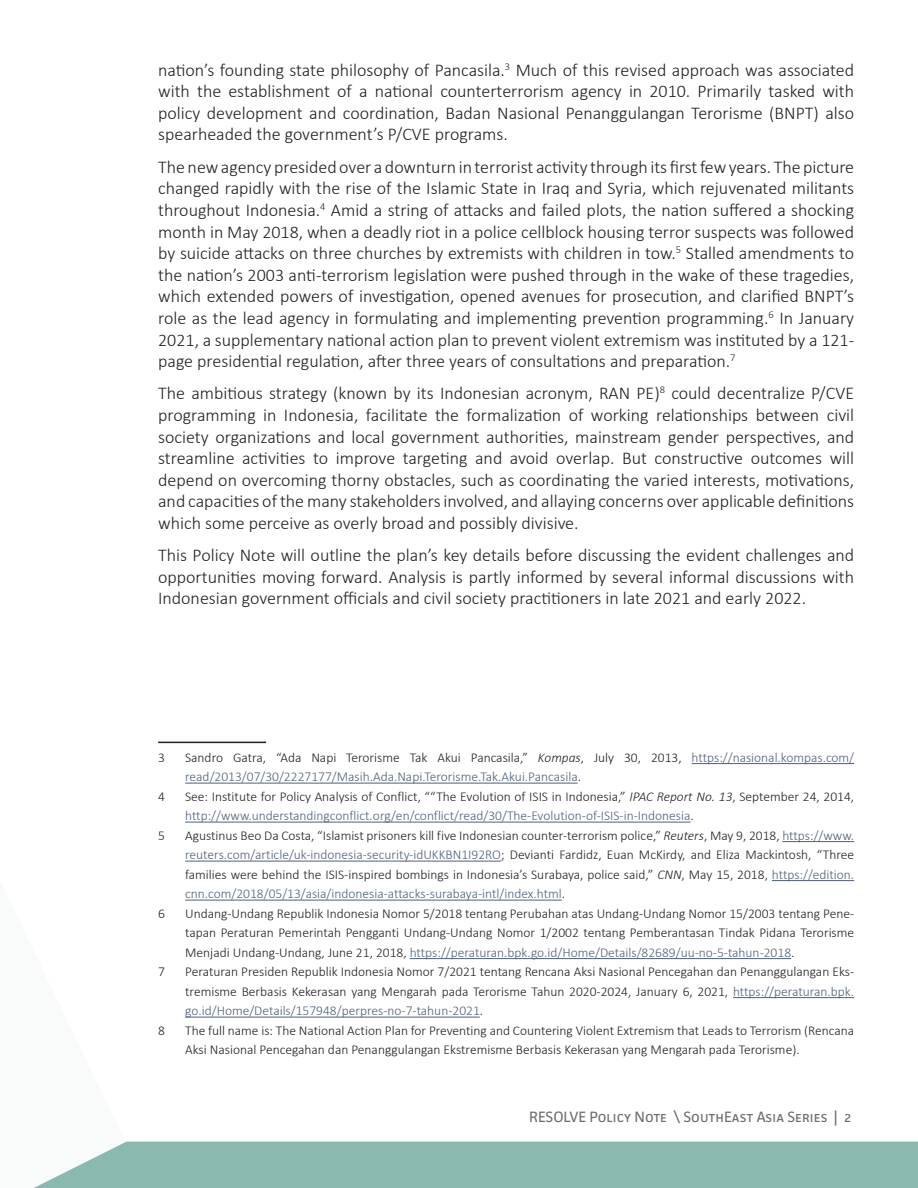
<style>
.page{position:relative;width:918px;height:1188px;background:#fff}
.page>*{position:absolute;margin:0;border:0;box-sizing:border-box;transform-origin:0 0}
.t1{font:300 18px/21.6px "Calibri";color:#231f20;text-align:justify}
.t2{font:15px "Facit";color:#6c6d70}
.Footnote_text{font:300 13.5px/19.5px "Calibri";color:#231f20;text-align:justify}
.Footnote_text-2{font:300 13.5px/19.5px "Calibri";color:#4e607b}
.s1{color:#231f20}
.s2{font-style:italic;color:#231f20}
.s3{font-style:italic}
.s4{color:#4e607b}
</style>
<div class="page">
<div style="left:34px;top:1142px;width:884px;height:46px;background:#8ab9af"></div>
<hr style="left:158px;top:742px;width:108px;height:1px;background:#231f20">
<hr style="left:692px;top:763px;width:162px;height:1px;background:#4e607b">
<hr style="left:185px;top:783px;width:393px;height:1px;background:#4e607b">
<hr style="left:185px;top:822px;width:506px;height:1px;background:#4e607b">
<hr style="left:782px;top:841px;width:72px;height:1px;background:#4e607b">
<hr style="left:185px;top:861px;width:316px;height:1px;background:#4e607b">
<hr style="left:772px;top:880px;width:82px;height:1px;background:#4e607b">
<hr style="left:185px;top:900px;width:377px;height:1px;background:#4e607b">
<hr style="left:410px;top:958px;width:381px;height:1px;background:#4e607b">
<hr style="left:733px;top:997px;width:121px;height:1px;background:#4e607b">
<hr style="left:185px;top:1017px;width:295px;height:1px;background:#4e607b">
<p class="t1" style="left:158px;top:59px;width:698px">nation’s founding state philosophy of Pancasila.<sup>3</sup> Much of this revised approach was associated with the establishment of a national counterterrorism agency in 2010. Primarily tasked with policy development and coordination, Badan Nasional Penanggulangan Terorisme (BNPT) also spearheaded the government’s P/CVE programs.</p>
<p class="t1" style="left:158px;top:156px;width:698px">The new agency presided over a downturn in terrorist activity through its first few years. The picture changed rapidly with the rise of the Islamic State in Iraq and Syria, which rejuvenated militants throughout Indonesia.<sup>4</sup> Amid a string of attacks and failed plots, the nation suffered a shocking month in May 2018, when a deadly riot in a police cellblock housing terror suspects was followed by suicide attacks on three churches by extremists with children in tow.<sup>5</sup> Stalled amendments to the nation’s 2003 anti-terrorism legislation were pushed through in the wake of these tragedies, which extended powers of investigation, opened avenues for prosecution, and clarified BNPT’s role as the lead agency in formulating and implementing prevention programming.<sup>6</sup> In January 2021, a supplementary national action plan to prevent violent extremism was instituted by a 121- page presidential regulation, after three years of consultations and preparation.<sup>7</sup></p>
<p class="t1" style="left:158px;top:382px;width:698px">The ambitious strategy (known by its Indonesian acronym, RAN PE)<sup>8</sup> could decentralize P/CVE programming in Indonesia, facilitate the formalization of working relationships between civil society organizations and local government authorities, mainstream gender perspectives, and streamline activities to improve targeting and avoid overlap. But constructive outcomes will depend on overcoming thorny obstacles, such as coordinating the varied interests, motivations, and capacities of the many stakeholders involved, and allaying concerns over applicable definitions which some perceive as overly broad and possibly divisive.</p>
<p class="t1" style="left:158px;top:544px;width:698px">This Policy Note will outline the plan’s key details before discussing the evident challenges and opportunities moving forward. Analysis is partly informed by several informal discussions with Indonesian government officials and civil society practitioners in late 2021 and early 2022.</p>
<p class="Footnote_text" style="left:158px;top:748px;width:8px">3</p>
<p class="Footnote_text-2" style="left:185px;top:748px;width:671px"><span class="s1">Sandro Gatra, “Ada Napi Terorisme Tak Akui Pancasila,”</span> <span class="s2">Kompas</span><span class="s1">, July 30, 2013,</span> https://nasional.kompas.com/ read/2013/07/30/2227177/Masih.Ada.Napi.Terorisme.Tak.Akui.Pancasila<span class="s1">.</span></p>
<p class="Footnote_text" style="left:158px;top:787px;width:8px">4</p>
<p class="Footnote_text" style="left:185px;top:787px;width:671px">See: Institute for Policy Analysis of Conflict, ““The Evolution of ISIS in Indonesia,” <span class="s3">IPAC Report No. 13</span>, September 24, 2014, <span class="s4">http://www.understandingconflict.org/en/conflict/read/30/The-Evolution-of-ISIS-in-Indonesia</span>.</p>
<p class="Footnote_text" style="left:158px;top:826px;width:8px">5</p>
<p class="Footnote_text" style="left:185px;top:826px;width:671px">Agustinus Beo Da Costa, “Islamist prisoners kill five Indonesian counter-terrorism police,” <span class="s3">Reuters</span>, May 9, 2018, <span class="s4">https://www. reuters.com/article/uk-indonesia-security-idUKKBN1I92RO</span>; Devianti Fardidz, Euan McKirdy, and Eliza Mackintosh, “Three families were behind the ISIS-inspired bombings in Indonesia’s Surabaya, police said,” <span class="s3">CNN</span>, May 15, 2018, <span class="s4">https://edition. cnn.com/2018/05/13/asia/indonesia-attacks-surabaya-intl/index.html</span>.</p>
<p class="Footnote_text" style="left:158px;top:904px;width:8px">6</p>
<p class="Footnote_text" style="left:185px;top:904px;width:671px">Undang-Undang Republik Indonesia Nomor 5/2018 tentang Perubahan atas Undang-Undang Nomor 15/2003 tentang Pene&shy;tapan Peraturan Pemerintah Pengganti Undang-Undang Nomor 1/2002 tentang Pemberantasan Tindak Pidana Terorisme Menjadi Undang-Undang, June 21, 2018, <span class="s4">https://peraturan.bpk.go.id/Home/Details/82689/uu-no-5-tahun-2018</span>.</p>
<p class="Footnote_text" style="left:158px;top:962px;width:8px">7</p>
<p class="Footnote_text" style="left:185px;top:962px;width:671px">Peraturan Presiden Republik Indonesia Nomor 7/2021 tentang Rencana Aksi Nasional Pencegahan dan Penanggulangan Eks&shy;tremisme Berbasis Kekerasan yang Mengarah pada Terorisme Tahun 2020-2024, January 6, 2021, <span class="s4">https://peraturan.bpk. go.id/Home/Details/157948/perpres-no-7-tahun-2021</span>.</p>
<p class="Footnote_text" style="left:158px;top:1021px;width:8px">8</p>
<p class="Footnote_text" style="left:185px;top:1021px;width:671px">The full name is: The National Action Plan for Preventing and Countering Violent Extremism that Leads to Terrorism (Rencana<br>Aksi Nasional Pencegahan dan Penanggulangan Ekstremisme Berbasis Kekerasan yang Mengarah pada Terorisme).</p>
<p class="t2" style="left:529px;top:1107px;width:324px">RESOLVE Policy Note \ SouthEast Asia Series | 2</p>
</div>
